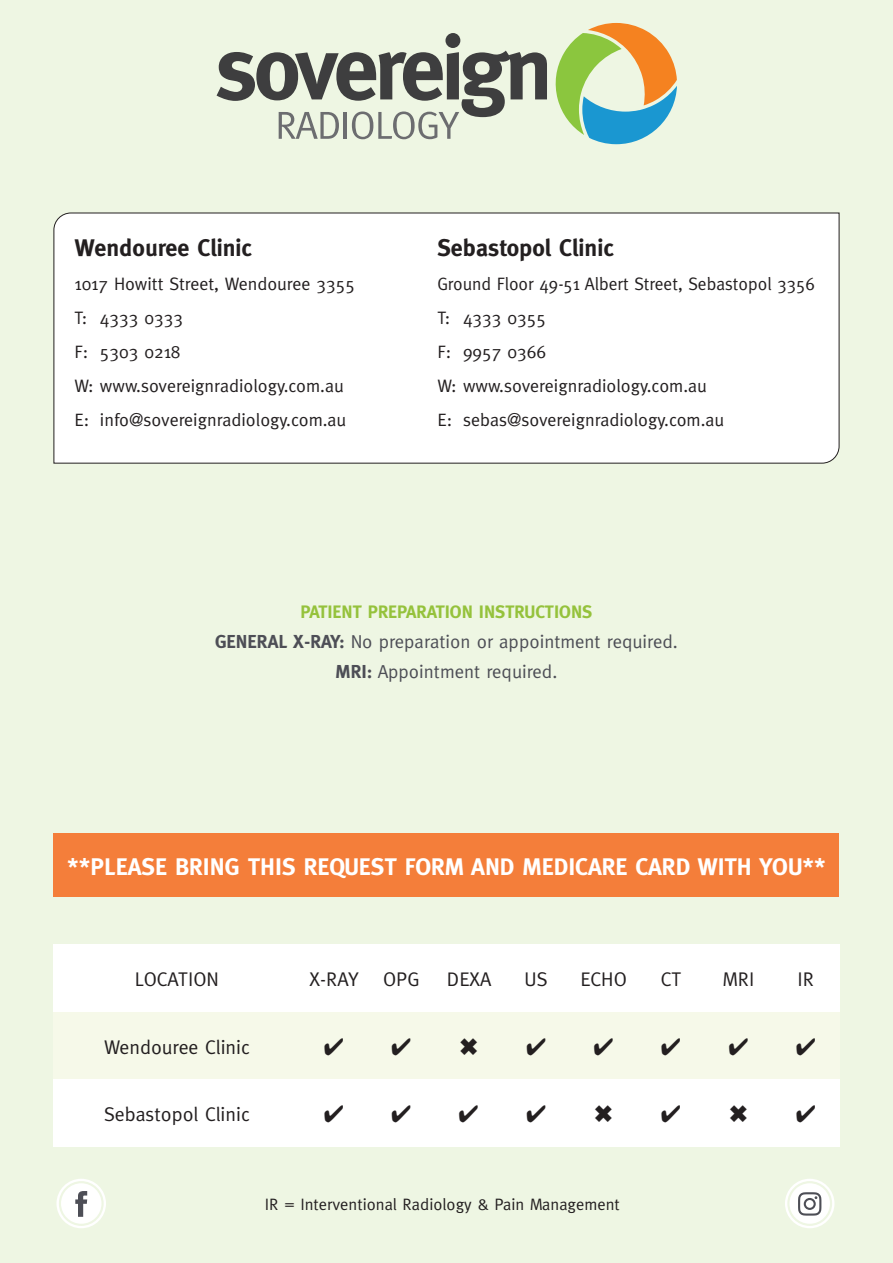
<style>
.page{position:relative;width:893px;height:1263px;background:#eef6e3}
.page>*{position:absolute;margin:0;border:0;box-sizing:border-box;transform-origin:0 0}
.t1{font:700 24px "Meta";color:#fff}
.t2{font:700 24px "Meta";color:#231f20}
.t3{font:19.8px "Meta";color:#231f20}
.t4{font:18.75px/30px "Meta";color:#4d4e56;text-align:center}
.t5{font:18px/34px "Meta";color:#231f20}
.t6{font:700 18px "Meta";color:#95c23c}
.t7{font:16.5px "Meta";color:#231f20}
.s1{font-weight:700}
</style>
<div class="page">
<svg style="left:555px;top:23px;width:122px;height:121px"></svg>
<svg style="left:217px;top:33px;width:330px;height:106px"></svg>
<div style="left:53px;top:212px;width:787px;height:252px;background:#fff"></div>
<div style="left:54px;top:833px;width:785px;height:64px;background:#f47e3a"></div>
<div style="left:772px;top:945px;width:67px;height:67px;background:#fff"></div>
<div style="left:772px;top:1012px;width:67px;height:67px;background:#f6f9e9"></div>
<div style="left:772px;top:1079px;width:67px;height:68px;background:#fff"></div>
<div style="left:705px;top:945px;width:67px;height:67px;background:#fff"></div>
<div style="left:705px;top:1012px;width:67px;height:67px;background:#f6f9e9"></div>
<div style="left:705px;top:1079px;width:67px;height:68px;background:#fff"></div>
<div style="left:637px;top:945px;width:68px;height:67px;background:#fff"></div>
<div style="left:637px;top:1012px;width:68px;height:67px;background:#f6f9e9"></div>
<div style="left:637px;top:1079px;width:68px;height:68px;background:#fff"></div>
<div style="left:570px;top:945px;width:67px;height:67px;background:#fff"></div>
<div style="left:570px;top:1012px;width:67px;height:67px;background:#f6f9e9"></div>
<div style="left:570px;top:1079px;width:67px;height:68px;background:#fff"></div>
<div style="left:502px;top:945px;width:68px;height:67px;background:#fff"></div>
<div style="left:502px;top:1012px;width:68px;height:67px;background:#f6f9e9"></div>
<div style="left:502px;top:1079px;width:68px;height:68px;background:#fff"></div>
<div style="left:435px;top:945px;width:67px;height:67px;background:#fff"></div>
<div style="left:435px;top:1012px;width:67px;height:67px;background:#f6f9e9"></div>
<div style="left:435px;top:1079px;width:67px;height:68px;background:#fff"></div>
<div style="left:368px;top:945px;width:67px;height:67px;background:#fff"></div>
<div style="left:368px;top:1012px;width:67px;height:67px;background:#f6f9e9"></div>
<div style="left:368px;top:1079px;width:67px;height:68px;background:#fff"></div>
<div style="left:300px;top:945px;width:68px;height:67px;background:#fff"></div>
<div style="left:300px;top:1012px;width:68px;height:67px;background:#f6f9e9"></div>
<div style="left:300px;top:1079px;width:68px;height:68px;background:#fff"></div>
<div style="left:54px;top:945px;width:246px;height:67px;background:#fff"></div>
<div style="left:54px;top:1012px;width:246px;height:67px;background:#f6f9e9"></div>
<div style="left:54px;top:1079px;width:246px;height:68px;background:#fff"></div>
<div style="left:56px;top:1179px;width:50px;height:49px;border:2px solid #fff;border-radius:50%"></div>
<div style="left:61px;top:1183px;width:40px;height:41px;background:#fff;border-radius:50%"></div>
<svg style="left:75px;top:1191px;width:12px;height:26px"></svg>
<div style="left:785px;top:1179px;width:49px;height:49px;border:2px solid #fff;border-radius:50%"></div>
<div style="left:789px;top:1183px;width:41px;height:41px;background:#fff;border-radius:50%"></div>
<svg style="left:798px;top:1192px;width:23px;height:23px"></svg>
<h1 class="t2" style="left:74px;top:234px;width:179px">Wendouree Clinic</h1>
<p class="t5" style="left:74px;top:267px;width:282px">1017 Howitt Street, Wendouree 3355<br>T: 4333 0333<br>F: 5303 0218<br>W: www.sovereignradiology.com.au<br>E: info@sovereignradiology.com.au</p>
<h1 class="t2" style="left:437px;top:234px;width:178px">Sebastopol Clinic</h1>
<p class="t5" style="left:437px;top:266px;width:379px">Ground Floor 49-51 Albert Street, Sebastopol 3356<br>T: 4333 0355<br>F: 9957 0366<br>W: www.sovereignradiology.com.au<br>E: sebas@sovereignradiology.com.au</p>
<p class="t6" style="left:300px;top:601px;width:293px">PATIENT PREPARATION INSTRUCTIONS</p>
<p class="t4" style="left:215px;top:626px;width:464px"><span class="s1">GENERAL X-RAY:</span> No preparation or appointment required.<br><span class="s1">MRI:</span> Appointment required.</p>
<h1 class="t1" style="left:67px;top:852px;width:760px">**PLEASE BRING THIS REQUEST FORM AND MEDICARE CARD WITH YOU**</h1>
<p class="t3" style="left:135px;top:968px;width:86px">LOCATION</p>
<p class="t3" style="left:104px;top:1035px;width:147px">Wendouree Clinic</p>
<p class="t3" style="left:104px;top:1103px;width:147px">Sebastopol Clinic</p>
<p class="t3" style="left:309px;top:968px;width:51px">X-RAY</p>
<p class="t3" style="left:383px;top:968px;width:38px">OPG</p>
<p class="t3" style="left:447px;top:968px;width:46px">DEXA</p>
<p class="t3" style="left:525px;top:968px;width:25px">US</p>
<p class="t3" style="left:580px;top:968px;width:48px">ECHO</p>
<p class="t7" style="left:265px;top:1195px;width:357px">IR = Interventional Radiology &amp; Pain Management</p>
<p class="t3" style="left:661px;top:968px;width:22px">CT</p>
<p class="t3" style="left:722px;top:968px;width:33px">MRI</p>
<p class="t3" style="left:797px;top:968px;width:18px">IR</p>
</div>
